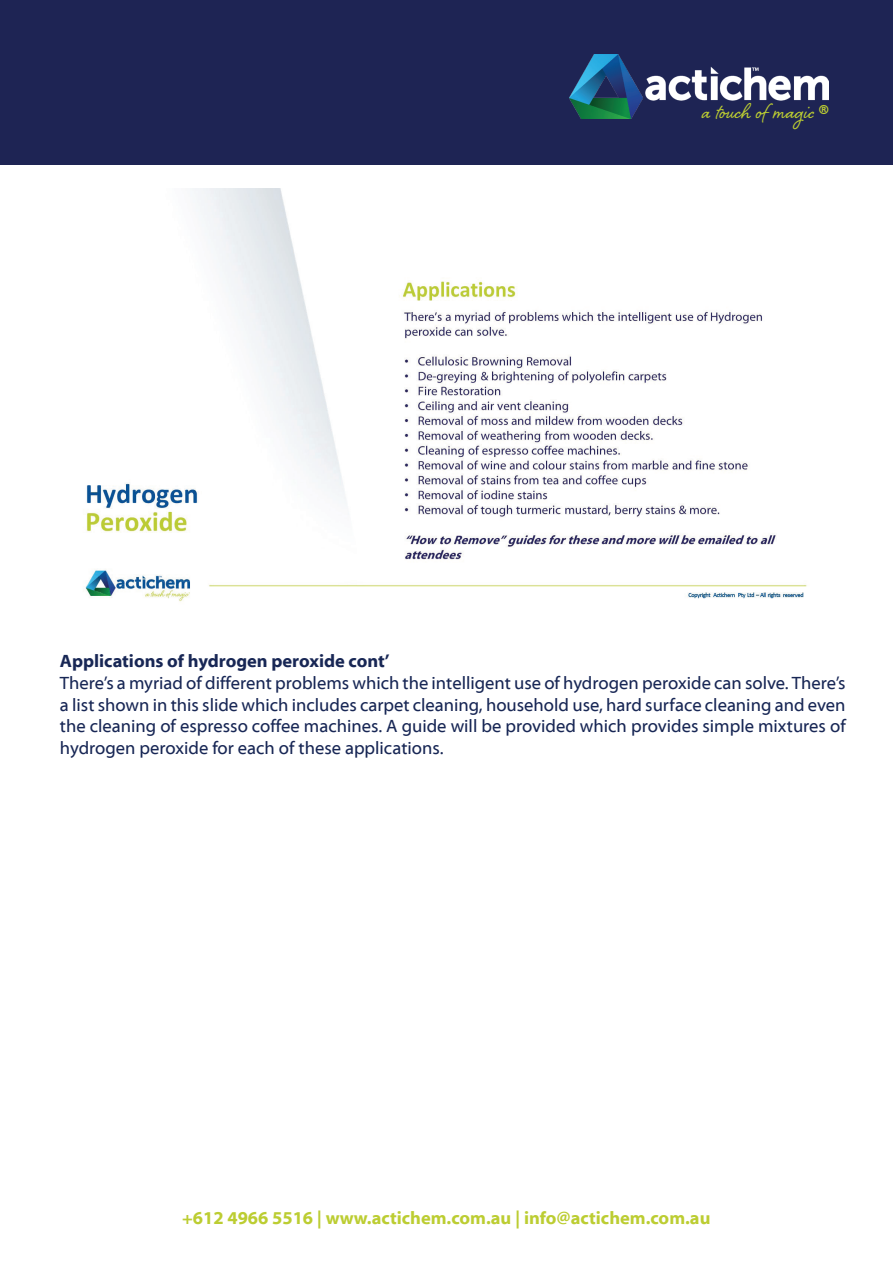
<style>
.page{position:relative;width:893px;height:1263px;background:#fff}
.page>*{position:absolute;margin:0;border:0;box-sizing:border-box;transform-origin:0 0}
.t1{font:27px "Shelby";letter-spacing:.02em;color:#bccd32}
.t2{font:18px/21.6px "Myriad Web Pro";color:#182755;text-align:justify}
.t3{font:700 18px "Myriad Web Pro";color:#bccd32}
.t4{font:700 18px "Myriad Web Pro";color:#182755}
</style>
<div class="page">
<div style="left:0;top:0;width:893px;height:164px;background:#1e2454"></div>
<img style="left:569px;top:54px;width:259px;height:64px">
<img style="left:85px;top:188px;width:722px;height:414px">
<h1 class="t1" style="left:702px;top:92px;width:129px">a touch of magic ®</h1>
<p class="t4" style="left:60px;top:651px;width:331px">Applications of hydrogen peroxide cont’</p>
<p class="t2" style="left:60px;top:672px;width:787px">There’s a myriad of different problems which the intelligent use of hydrogen peroxide can solve. There’s a list shown in this slide which includes carpet cleaning, household use, hard surface cleaning and even the cleaning of espresso coffee machines. A guide will be provided which provides simple mixtures of hydrogen peroxide for each of these applications.</p>
<p class="t3" style="left:182px;top:1208px;width:530px">+612 4966 5516 | www.actichem.com.au | info@actichem.com.au</p>
</div>
